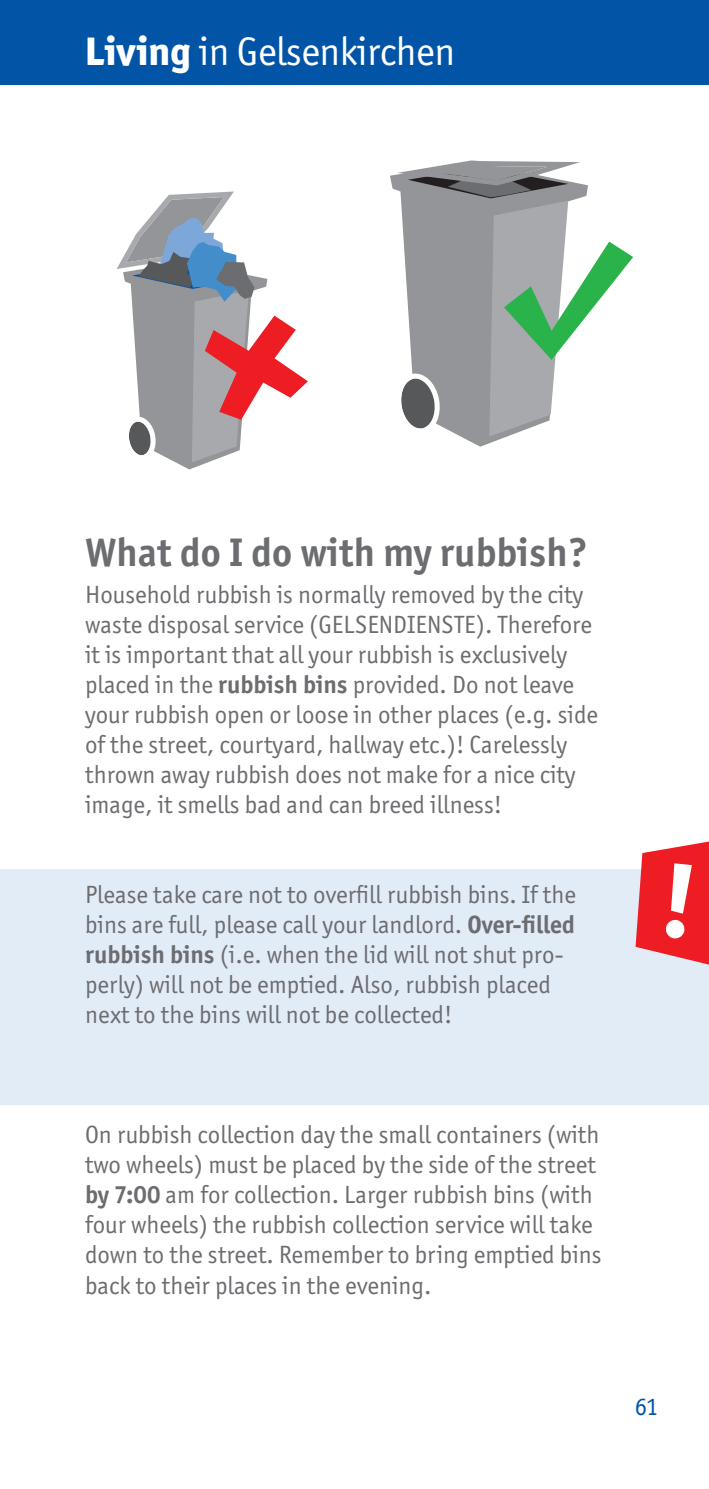
<style>
.page{position:relative;width:709px;height:1489px;background:#fff}
.page>*{position:absolute;margin:0;border:0;box-sizing:border-box;transform-origin:0 0}
.t1{font:700 40px "Officina Sans ITC Std";color:#6c6d70}
.t2{font:40px "Officina Sans ITC Std";letter-spacing:-.01em;color:#fff}
.t3{font:25px/30px "Officina Sans ITC Std";color:#6c6d70}
.t4{font:25px "Officina Sans ITC Std";color:#0154a6}
.s1{font-weight:800}
.s2{font-weight:700}
</style>
<div class="page">
<div style="left:0;top:0;width:709px;height:85px;background:#0154a6"></div>
<svg style="left:117px;top:191px;width:191px;height:278px"></svg>
<svg style="left:390px;top:175px;width:118px;height:271px"></svg>
<svg style="left:394px;top:160px;width:239px;height:276px"></svg>
<div style="left:0;top:869px;width:709px;height:236px;background:#e2ecf7"></div>
<svg style="left:635px;top:841px;width:74px;height:124px"></svg>
<h1 class="t2" style="left:85px;top:38px;width:371px"><span class="s1">Living</span> in Gelsenkirchen</h1>
<h1 class="t1" style="left:85px;top:538px;width:504px">What do I do with my rubbish?</h1>
<p class="t3" style="left:85px;top:582px;width:514px">Household rubbish is normally removed by the city waste disposal service (GELSENDIENSTE). Therefore it is important that all your rubbish is exclusively placed in the <span class="s2">rubbish bins</span> provided. Do not leave your rubbish open or loose in other places (e.g. side of the street, courtyard, hallway etc.)! Carelessly thrown away rubbish does not make for a nice city image, it smells bad and can breed illness!</p>
<p class="t3" style="left:85px;top:882px;width:492px">Please take care not to overfill rubbish bins. If the bins are full, please call your landlord. <span class="s2">Over-filled rubbish bins</span> (i.e. when the lid will not shut pro&shy;perly) will not be emptied. Also, rubbish placed next to the bins will not be collected!</p>
<p class="t3" style="left:85px;top:1122px;width:518px">On rubbish collection day the small containers (with two wheels) must be placed by the side of the street <span class="s2">by 7:00</span> am for collection. Larger rubbish bins (with four wheels) the rubbish collection service will take down to the street. Remember to bring emptied bins back to their places in the evening.</p>
<p class="t4" style="left:634px;top:1397px;width:25px">61</p>
</div>
